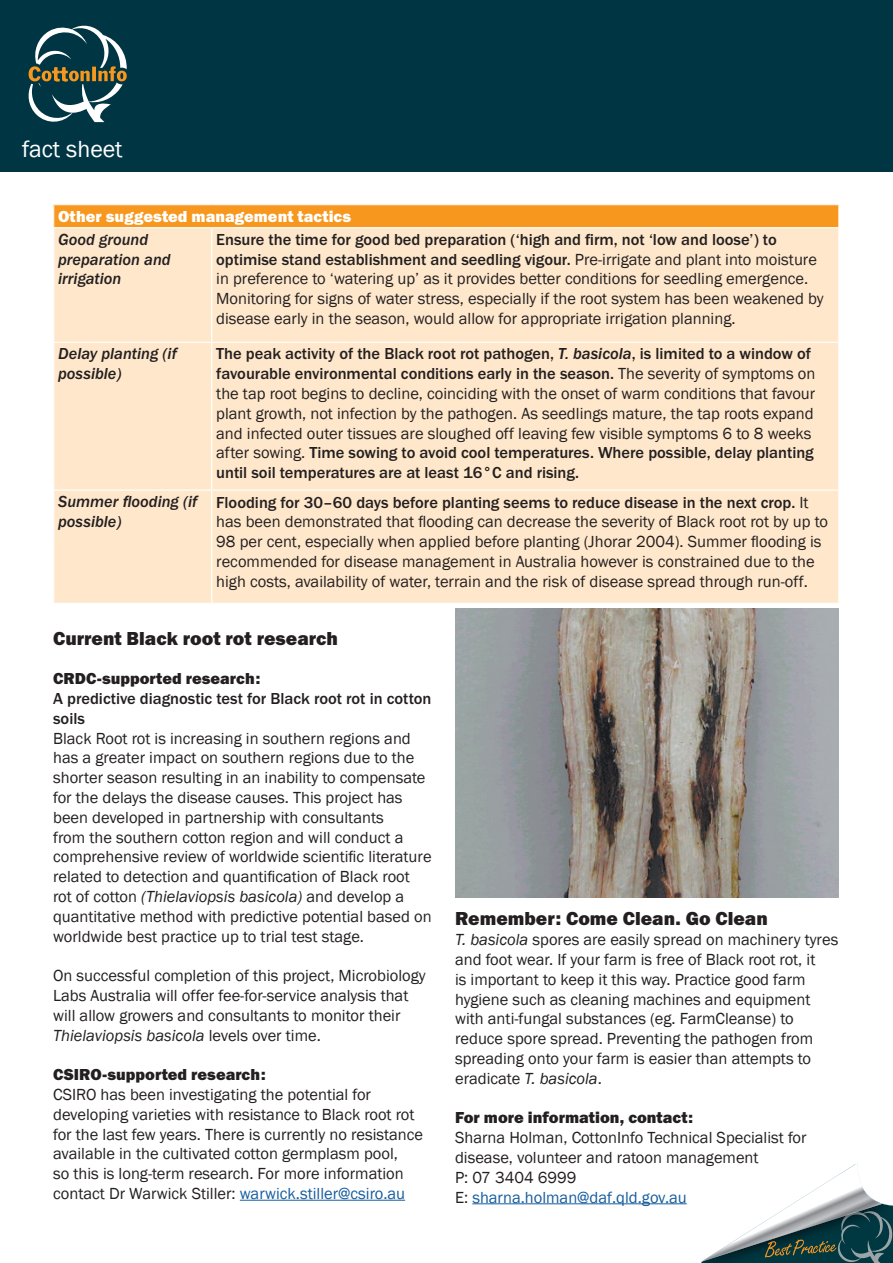
<style>
.page{position:relative;width:893px;height:1263px;background:#fff}
.page>*{position:absolute;margin:0;border:0;box-sizing:border-box;transform-origin:0 0}
.t1{font:24px "Franklin Gothic";color:#fff}
.t2{font:19.5px "Franklin Gothic URW Hea";color:#231f20}
.t3{font:16.5px/19.8px "Franklin Gothic";color:#231f20}
.t4{font:16.5px/19.8px "Franklin Gothic URW Med Ita";color:#231f20}
.t5{font:16.5px "Franklin Gothic URW Hea";color:#231f20}
.t6{font:500 16.5px/19.8px "Franklin Gothic URW";color:#231f20}
.t7{font:16.5px "Franklin Gothic URW Hea";color:#fff}
.t8{font:16.5px "Franklin Gothic";color:#175d9e}
.s1{font-family:"Franklin Gothic URW";font-weight:500}
.s2{font-family:"Franklin Gothic URW Med Ita"}
.s3{font-style:italic}
.s4{color:#175d9e}
.s5{color:#231f20}
</style>
<div class="page">
<svg style="left:701px;top:1163px;width:192px;height:100px"></svg>
<hr style="left:240px;top:1200px;width:165px;height:1px;background:#175d9e">
<hr style="left:472px;top:1203px;width:215px;height:1px;background:#175d9e">
<div style="left:0;top:0;width:893px;height:171px;background:#003644"></div>
<svg style="left:29px;top:25px;width:98px;height:98px"></svg>
<div style="left:54px;top:205px;width:785px;height:23px;background:#f7971d"></div>
<div style="left:54px;top:228px;width:784px;height:375px;background:#fee7cb"></div>
<svg style="left:53px;top:205px;width:1px;height:22px"></svg>
<svg style="left:838px;top:205px;width:1px;height:22px"></svg>
<hr style="left:211px;top:228px;width:1px;height:114px;background:#fff">
<hr style="left:211px;top:343px;width:1px;height:146px;background:#fff">
<hr style="left:211px;top:491px;width:1px;height:112px;background:#fff">
<hr style="left:53px;top:227px;width:159px;height:1px;background:#fff">
<hr style="left:212px;top:227px;width:627px;height:1px;background:#fff">
<hr style="left:53px;top:342px;width:159px;height:1px;background:#fff">
<hr style="left:212px;top:342px;width:627px;height:1px;background:#fff">
<hr style="left:53px;top:489px;width:159px;height:2px;background:#fff">
<hr style="left:212px;top:489px;width:627px;height:2px;background:#fff">
<img style="left:455px;top:609px;width:384px;height:289px">
<p class="t1" style="left:22px;top:134px;width:102px">fact sheet</p>
<p class="t7" style="left:58px;top:205px;width:294px">Other suggested management tactics</p>
<p class="t4" style="left:58px;top:229px;width:114px">Good ground preparation and irrigation</p>
<p class="t3" style="left:216px;top:230px;width:609px"><span class="s1">Ensure the time for good bed preparation (‘high and firm, not ‘low and loose’) to optimise stand establishment and seedling vigour.</span> Pre-irrigate and plant into moisture in preference to ‘watering up’ as it provides better conditions for seedling emergence.<br>Monitoring for signs of water stress, especially if the root system has been weakened by disease early in the season, would allow for appropriate irrigation planning.</p>
<p class="t4" style="left:58px;top:344px;width:120px">Delay planting (if possible)</p>
<p class="t3" style="left:216px;top:344px;width:601px"><span class="s1">The peak activity of the Black root rot pathogen,</span> <span class="s2">T. basicola</span><span class="s1">, is limited to a window of favourable environmental conditions early in the season.</span> The severity of symptoms on the tap root begins to decline, coinciding with the onset of warm conditions that favour plant growth, not infection by the pathogen. As seedlings mature, the tap roots expand and infected outer tissues are sloughed off leaving few visible symptoms 6 to 8 weeks after sowing. <span class="s1">Time sowing to avoid cool temperatures. Where possible, delay planting until soil temperatures are at least 16°C and rising.</span></p>
<p class="t4" style="left:58px;top:492px;width:141px">Summer flooding (if possible)</p>
<p class="t3" style="left:216px;top:493px;width:613px"><span class="s1">Flooding for 30–60 days before planting seems to reduce disease in the next crop.</span> It has been demonstrated that flooding can decrease the severity of Black root rot by up to 98 per cent, especially when applied before planting (Jhorar 2004). Summer flooding is recommended for disease management in Australia however is constrained due to the high costs, availability of water, terrain and the risk of disease spread through run-off.</p>
<p class="t2" style="left:53px;top:625px;width:286px">Current Black root rot research</p>
<p class="t5" style="left:53px;top:668px;width:209px">CRDC-supported research:</p>
<p class="t6" style="left:53px;top:688px;width:380px">A predictive diagnostic test for Black root rot in cotton soils</p>
<p class="t3" style="left:53px;top:728px;width:380px">Black Root rot is increasing in southern regions and has a greater impact on southern regions due to the shorter season resulting in an inability to compensate for the delays the disease causes. This project has been developed in partnership with consultants<br>from the southern cotton region and will conduct a comprehensive review of worldwide scientific literature</p>
<p class="t3" style="left:53px;top:867px;width:380px">related to detection and quantification of Black root rot of cotton <span class="s3">(Thielaviopsis basicola)</span> and develop a quantitative method with predictive potential based on worldwide best practice up to trial test stage.</p>
<p class="t3" style="left:53px;top:966px;width:374px">On successful completion of this project, Microbiology Labs Australia will offer fee-for-service analysis that will allow growers and consultants to monitor their <span class="s3">Thielaviopsis basicola</span> levels over time.</p>
<p class="t5" style="left:53px;top:1064px;width:214px">CSIRO-supported research:</p>
<p class="t3" style="left:53px;top:1085px;width:372px">CSIRO has been investigating the potential for developing varieties with resistance to Black root rot for the last few years. There is currently no resistance available in the cultivated cotton germplasm pool,<br>so this is long-term research. For more information contact Dr Warwick Stiller: <span class="s4">warwick.stiller@csiro.au</span></p>
<p class="t2" style="left:455px;top:906px;width:314px">Remember: Come Clean. Go Clean</p>
<p class="t3" style="left:455px;top:930px;width:385px"><span class="s3">T. basicola</span> spores are easily spread on machinery tyres and foot wear. If your farm is free of Black root rot, it<br>is important to keep it this way. Practice good farm hygiene such as cleaning machines and equipment with anti-fungal substances (eg. FarmCleanse) to reduce spore spread. Preventing the pathogen from spreading onto your farm is easier than attempts to eradicate <span class="s3">T. basicola</span>.</p>
<p class="t5" style="left:455px;top:1107px;width:240px">For more information, contact:</p>
<p class="t3" style="left:455px;top:1128px;width:353px">Sharna Holman, CottonInfo Technical Specialist for disease, volunteer and ratoon management</p>
<p class="t3" style="left:455px;top:1168px;width:123px">P: 07 3404 6999</p>
<p class="t8" style="left:455px;top:1187px;width:233px"><span class="s5">E:</span> sharna.holman@daf.qld.gov.au</p>
</div>
